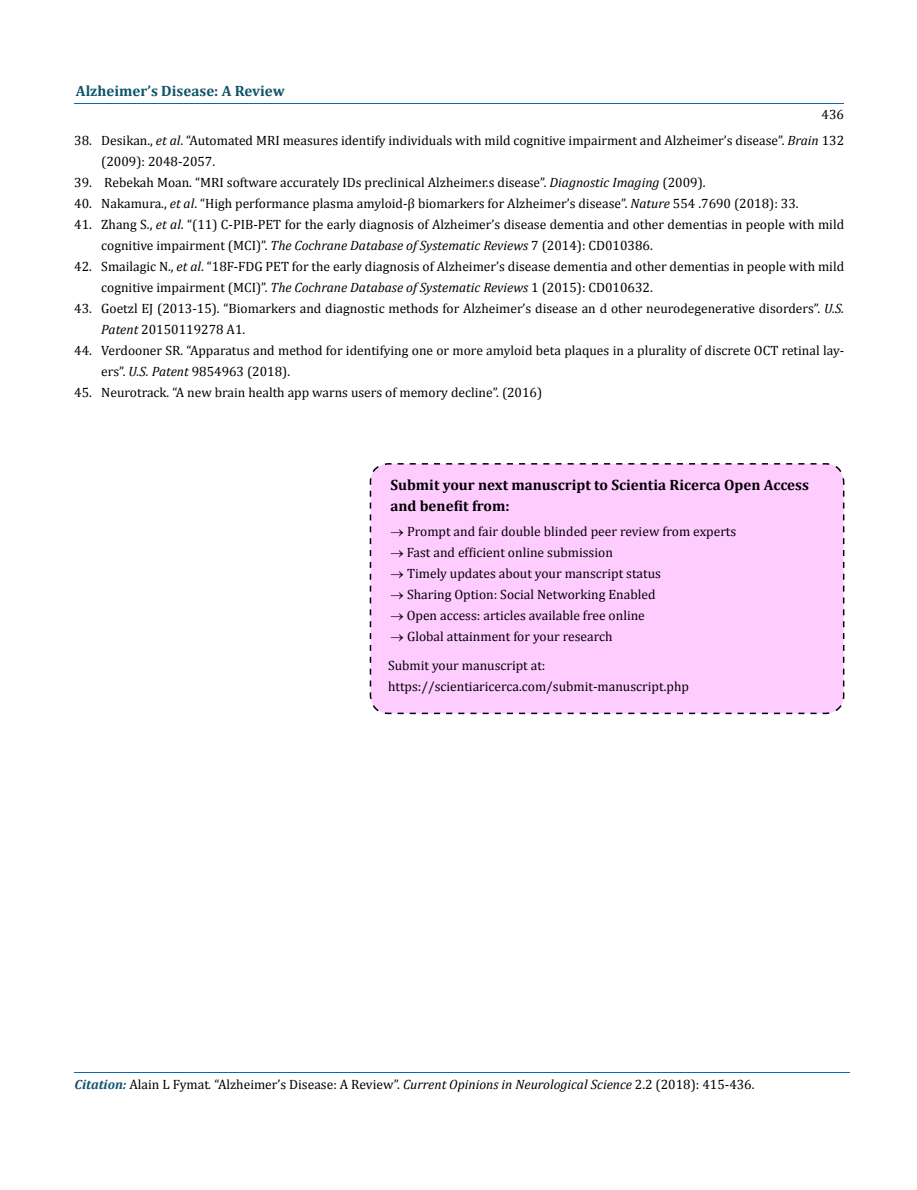
<style>
.page{position:relative;width:917px;height:1190px;background:#fff}
.page>*{position:absolute;margin:0;border:0;box-sizing:border-box;transform-origin:0 0}
.t1{font:700 15px/21px "Cambria";color:#000}
.t2{font:700 15px "Cambria";color:#0e546a}
.t3{font:13.5px/21px "Cambria";color:#000}
.s1{font-style:italic}
.s2{font-weight:700;font-style:italic;font-size:13.35px;color:#0e546a}
</style>
<div class="page">
<hr style="left:74px;top:103px;width:770px;height:1px;background:#0d66b1">
<hr style="left:74px;top:1072px;width:775px;height:1px;background:#0d66b1">
<div style="left:369px;top:463px;width:476px;height:252px;background:#fcf"></div>
<p class="t2" style="left:76px;top:82px;width:210px">Alzheimer’s Disease: A Review</p>
<p class="t3" style="left:821px;top:103px;width:24px">436</p>
<p class="t3" style="left:101px;top:129px;width:744px;text-indent:-27px">38. Desikan., <span class="s1">et al</span>. “Automated MRI measures identify individuals with mild cognitive impairment and Alzheimer’s disease”. <span class="s1">Brain</span> 132 (2009): 2048-2057.</p>
<p class="t3" style="left:74px;top:171px;width:633px">39. Rebekah Moan. “MRI software accurately IDs preclinical Alzheimer.s disease”. <span class="s1">Diagnostic Imaging</span> (2009).</p>
<p class="t3" style="left:74px;top:192px;width:725px">40. Nakamura., <span class="s1">et al</span>. “High performance plasma amyloid-β biomarkers for Alzheimer’s disease”. <span class="s1">Nature</span> 554 .7690 (2018): 33.</p>
<p class="t3" style="left:101px;top:213px;width:744px;text-indent:-27px">41. Zhang S., <span class="s1">et al</span>. “(11) C-PIB-PET for the early diagnosis of Alzheimer’s disease dementia and other dementias in people with mild cognitive impairment (MCI)”. <span class="s1">The Cochrane Database of Systematic Reviews</span> 7 (2014): CD010386.</p>
<p class="t3" style="left:101px;top:255px;width:744px;text-indent:-27px">42. Smailagic N., <span class="s1">et al</span>. “18F-FDG PET for the early diagnosis of Alzheimer’s disease dementia and other dementias in people with mild cognitive impairment (MCI)”. <span class="s1">The Cochrane Database of Systematic Reviews</span> 1 (2015): CD010632.</p>
<p class="t3" style="left:101px;top:297px;width:744px;text-indent:-27px">43. Goetzl EJ (2013-15). “Biomarkers and diagnostic methods for Alzheimer’s disease an d other neurodegenerative disorders”. <span class="s1">U.S.<br>Patent</span> 20150119278 A1.</p>
<p class="t3" style="left:101px;top:339px;width:744px;text-indent:-27px">44. Verdooner SR. “Apparatus and method for identifying one or more amyloid beta plaques in a plurality of discrete OCT retinal lay&shy;ers”. <span class="s1">U.S. Patent</span> 9854963 (2018).</p>
<p class="t3" style="left:74px;top:381px;width:469px">45. Neurotrack. “A new brain health app warns users of memory decline”. (2016)</p>
<p class="t1" style="left:390px;top:474px;width:420px">Submit your next manuscript to Scientia Ricerca Open Access and benefit from:</p>
<p class="t3" style="left:390px;top:520px;width:347px">→ Prompt and fair double blinded peer review from experts</p>
<p class="t3" style="left:390px;top:541px;width:224px">→ Fast and efficient online submission</p>
<p class="t3" style="left:390px;top:563px;width:272px">→ Timely updates about your manscript status</p>
<p class="t3" style="left:390px;top:584px;width:266px">→ Sharing Option: Social Networking Enabled</p>
<p class="t3" style="left:390px;top:605px;width:256px">→ Open access: articles available free online</p>
<p class="t3" style="left:388px;top:621px;width:226px;line-height:29.4px">→ Global attainment for your research<br>Submit your manuscript at:</p>
<p class="t3" style="left:388px;top:676px;width:302px">https://scientiaricerca.com/submit-manuscript.php</p>
<p class="t3" style="left:75px;top:1073px;width:681px"><span class="s2">Citation:</span> Alain L Fymat<span class="s1">.</span> “Alzheimer’s Disease: A Review”. <span class="s1">Current Opinions in Neurological Science</span> 2.2 (2018): 415-436.</p>
</div>
